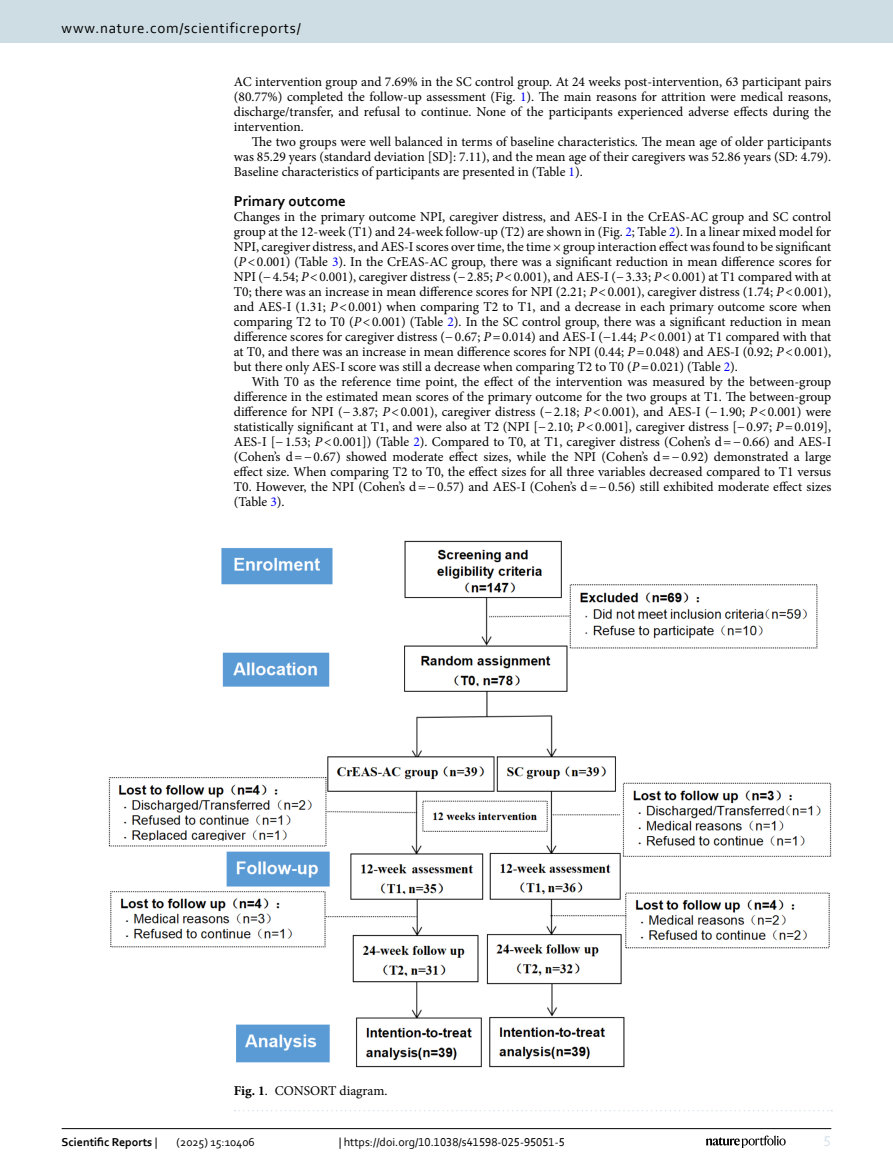
<style>
.page{position:relative;width:893px;height:1174px;background:#fff}
.page>*{position:absolute;margin:0;border:0;box-sizing:border-box;transform-origin:0 0}
.t1{font:15px "Corbel";letter-spacing:.05em;color:#000}
.Head_2{font:700 15px "Corbel";color:#000}
.t2{font:15px "Corbel";color:#d9e4eb}
.Body_Text{font:13.5px/15px "Minion Pro";color:#000;text-align:justify}
.Body_Text_Indent{font:13.5px/15px "Minion Pro";color:#000;text-align:justify}
.Figure_Caption{font:13.5px "Minion Pro";color:#000}
.t3{font:12px "Corbel";color:#000}
.t4{font:700 12px "Corbel";color:#000}
.s1{color:#00f}
.s2{font-style:italic}
.s3{font-weight:700}
.s4{font-weight:400}
</style>
<div class="page">
<img style="left:108px;top:541px;width:723px;height:526px">
<svg style="left:235px;top:1110px;width:597px;height:1px"></svg>
<hr style="left:62px;top:1128px;width:769px;height:1px;background:#000">
<svg style="left:706px;top:1135px;width:80px;height:12px"></svg>
<div style="left:0;top:0;width:893px;height:43px;background:#cedde4"></div>
<p class="t1" style="left:62px;top:18px;width:241px">www.nature.com/scientificreports/</p>
<p class="Body_Text" style="left:234px;top:74px;width:599px">AC intervention group and 7.69% in the SC control group. At 24 weeks post-intervention, 63 participant pairs (80.77%) completed the follow-up assessment (Fig. <span class="s1">1</span>). The main reasons for attrition were medical reasons, discharge/transfer, and refusal to continue. None of the participants experienced adverse effects during the intervention.</p>
<p class="Body_Text_Indent" style="left:234px;top:134px;width:599px;text-indent:18px">The two groups were well balanced in terms of baseline characteristics. The mean age of older participants was 85.29 years (standard deviation [SD]: 7.11), and the mean age of their caregivers was 52.86 years (SD: 4.79).<br>Baseline characteristics of participants are presented in (Table <span class="s1">1</span>).</p>
<p class="Head_2" style="left:234px;top:191px;width:114px">Primary outcome</p>
<p class="Body_Text" style="left:234px;top:209px;width:599px">Changes in the primary outcome NPI, caregiver distress, and AES-I in the CrEAS-AC group and SC control group at the 12-week (T1) and 24-week follow-up (T2) are shown in (Fig. <span class="s1">2</span>; Table <span class="s1">2</span>). In a linear mixed model for NPI, caregiver distress, and AES-I scores over time, the time × group interaction effect was found to be significant (<span class="s2">P</span>&lt;0.001) (Table <span class="s1">3</span>). In the CrEAS-AC group, there was a significant reduction in mean difference scores for NPI (−4.54; <span class="s2">P</span>&lt;0.001), caregiver distress (−2.85; <span class="s2">P</span>&lt;0.001), and AES-I (−3.33; <span class="s2">P</span>&lt;0.001) at T1 compared with at T0; there was an increase in mean difference scores for NPI (2.21; <span class="s2">P</span>&lt;0.001), caregiver distress (1.74; <span class="s2">P</span>&lt;0.001), and AES-I (1.31; <span class="s2">P</span>&lt;0.001) when comparing T2 to T1, and a decrease in each primary outcome score when comparing T2 to T0 (<span class="s2">P</span>&lt;0.001) (Table <span class="s1">2</span>). In the SC control group, there was a significant reduction in mean difference scores for caregiver distress (−0.67; <span class="s2">P</span>=0.014) and AES-I (−1.44; <span class="s2">P</span>&lt;0.001) at T1 compared with that at T0, and there was an increase in mean difference scores for NPI (0.44; <span class="s2">P</span>=0.048) and AES-I (0.92; <span class="s2">P</span>&lt;0.001), but there only AES-I score was still a decrease when comparing T2 to T0 (<span class="s2">P</span>=0.021) (Table <span class="s1">2</span>).</p>
<p class="Body_Text_Indent" style="left:234px;top:374px;width:599px;text-indent:18px">With T0 as the reference time point, the effect of the intervention was measured by the between-group difference in the estimated mean scores of the primary outcome for the two groups at T1. The between-group difference for NPI (−3.87; <span class="s2">P</span>&lt;0.001), caregiver distress (−2.18; <span class="s2">P</span>&lt;0.001), and AES-I (−1.90; <span class="s2">P</span>&lt;0.001) were statistically significant at T1, and were also at T2 (NPI [−2.10; <span class="s2">P</span>&lt;0.001], caregiver distress [−0.97; <span class="s2">P</span>=0.019], AES-I [−1.53; <span class="s2">P</span>&lt;0.001]) (Table <span class="s1">2</span>). Compared to T0, at T1, caregiver distress (Cohen’s d=−0.66) and AES-I (Cohen’s d=−0.67) showed moderate effect sizes, while the NPI (Cohen’s d=−0.92) demonstrated a large effect size. When comparing T2 to T0, the effect sizes for all three variables decreased compared to T1 versus T0. However, the NPI (Cohen’s d=−0.57) and AES-I (Cohen’s d=−0.56) still exhibited moderate effect sizes (Table <span class="s1">3</span>).</p>
<p class="Figure_Caption" style="left:234px;top:1082px;width:155px"><span class="s3">Fig. 1</span>. CONSORT diagram.</p>
<p class="t4" style="left:62px;top:1134px;width:97px">Scientific Reports <span class="s4">|</span></p>
<p class="t3" style="left:177px;top:1134px;width:80px">(2025) 15:10406</p>
<p class="t3" style="left:339px;top:1134px;width:228px">| https://doi.org/10.1038/s41598-025-95051-5</p>
<p class="t2" style="left:824px;top:1132px;width:9px">5</p>
</div>
